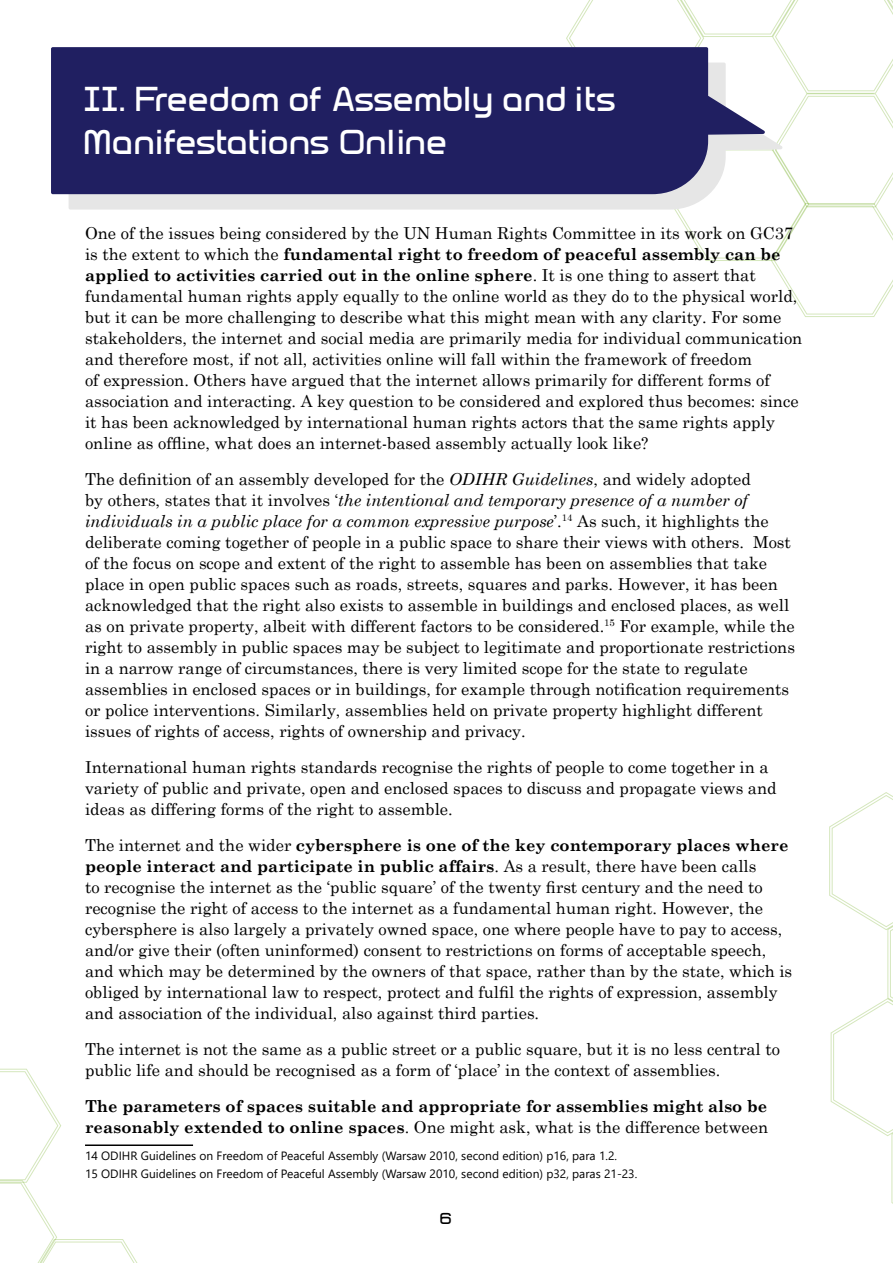
<style>
.page{position:relative;width:893px;height:1263px;background:#fff}
.page>*{position:absolute;margin:0;border:0;box-sizing:border-box;transform-origin:0 0}
.t1{font:36px/43.2px "Glitch Slap";letter-spacing:.005em;color:#fff}
.t2{font:16.5px/21px "Century Schoolbook";color:#000}
.t3{font:700 16.5px/21px "Century Schoolbook";color:#000}
.t4{font:16.5px "Glitch Slap";color:#000}
.t5{font:12px/18.6px "Segoe UI";color:#000}
.s1{font-weight:700}
.s2{font-style:italic}
.s3{font-weight:400}
</style>
<div class="page">
<svg style="left:0;top:1068px;width:138px;height:195px"></svg>
<svg style="left:829px;top:792px;width:64px;height:412px"></svg>
<svg style="left:69px;top:194px;width:497px;height:16px;background:#e4e4e5"></svg>
<div style="left:51px;top:47px;width:515px;height:147px;background:#201f61"></div>
<hr style="left:85px;top:1144px;width:108px;height:2px;background:#000">
<svg style="left:566px;top:0;width:327px;height:317px"></svg>
<h1 class="t1" style="left:85px;top:78px;width:535px">II. Freedom of Assembly and its<br>Manifestations Online</h1>
<p class="t2" style="left:85px;top:221px;width:719px">One of the issues being considered by the UN Human Rights Committee in its work on GC37 is the extent to which the <span class="s1">fundamental right to freedom of peaceful assembly can be applied to activities carried out in the online sphere</span>. It is one thing to assert that fundamental human rights apply equally to the online world as they do to the physical world, but it can be more challenging to describe what this might mean with any clarity. For some stakeholders, the internet and social media are primarily media for individual communication and therefore most, if not all, activities online will fall within the framework of freedom<br>of expression. Others have argued that the internet allows primarily for different forms of association and interacting. A key question to be considered and explored thus becomes: since it has been acknowledged by international human rights actors that the same rights apply online as offline, what does an internet-based assembly actually look like?</p>
<p class="t2" style="left:85px;top:467px;width:711px">The definition of an assembly developed for the <span class="s2">ODIHR Guidelines</span>, and widely adopted<br>by others, states that it involves ‘<span class="s2">the intentional and temporary presence of a number of individuals in a public place for a common expressive purpose</span>’.<sup>14</sup> As such, it highlights the deliberate coming together of people in a public space to share their views with others. Most of the focus on scope and extent of the right to assemble has been on assemblies that take place in open public spaces such as roads, streets, squares and parks. However, it has been acknowledged that the right also exists to assemble in buildings and enclosed places, as well as on private property, albeit with different factors to be considered.<sup>15</sup> For example, while the right to assembly in public spaces may be subject to legitimate and proportionate restrictions in a narrow range of circumstances, there is very limited scope for the state to regulate assemblies in enclosed spaces or in buildings, for example through notification requirements or police interventions. Similarly, assemblies held on private property highlight different issues of rights of access, rights of ownership and privacy.</p>
<p class="t2" style="left:85px;top:755px;width:693px">International human rights standards recognise the rights of people to come together in a variety of public and private, open and enclosed spaces to discuss and propagate views and ideas as differing forms of the right to assemble.</p>
<p class="t2" style="left:85px;top:833px;width:709px">The internet and the wider <span class="s1">cybersphere is one of the key contemporary places where people interact and participate in public affairs</span>. As a result, there have been calls<br>to recognise the internet as the ‘public square’ of the twenty first century and the need to recognise the right of access to the internet as a fundamental human right. However, the cybersphere is also largely a privately owned space, one where people have to pay to access, and/or give their (often uninformed) consent to restrictions on forms of acceptable speech, and which may be determined by the owners of that space, rather than by the state, which is obliged by international law to respect, protect and fulfil the rights of expression, assembly and association of the individual, also against third parties.</p>
<p class="t2" style="left:85px;top:1037px;width:696px">The internet is not the same as a public street or a public square, but it is no less central to public life and should be recognised as a form of ‘place’ in the context of assemblies.</p>
<p class="t3" style="left:85px;top:1094px;width:684px">The parameters of spaces suitable and appropriate for assemblies might also be reasonably extended to online spaces<span class="s3">. One might ask, what is the difference between</span></p>
<p class="t5" style="left:85px;top:1145px;width:554px">14 ODIHR Guidelines on Freedom of Peaceful Assembly (Warsaw 2010, second edition) p16, para 1.2.<br>15 ODIHR Guidelines on Freedom of Peaceful Assembly (Warsaw 2010, second edition) p32, paras 21-23.</p>
<p class="t4" style="left:440px;top:1210px;width:14px">6</p>
</div>
